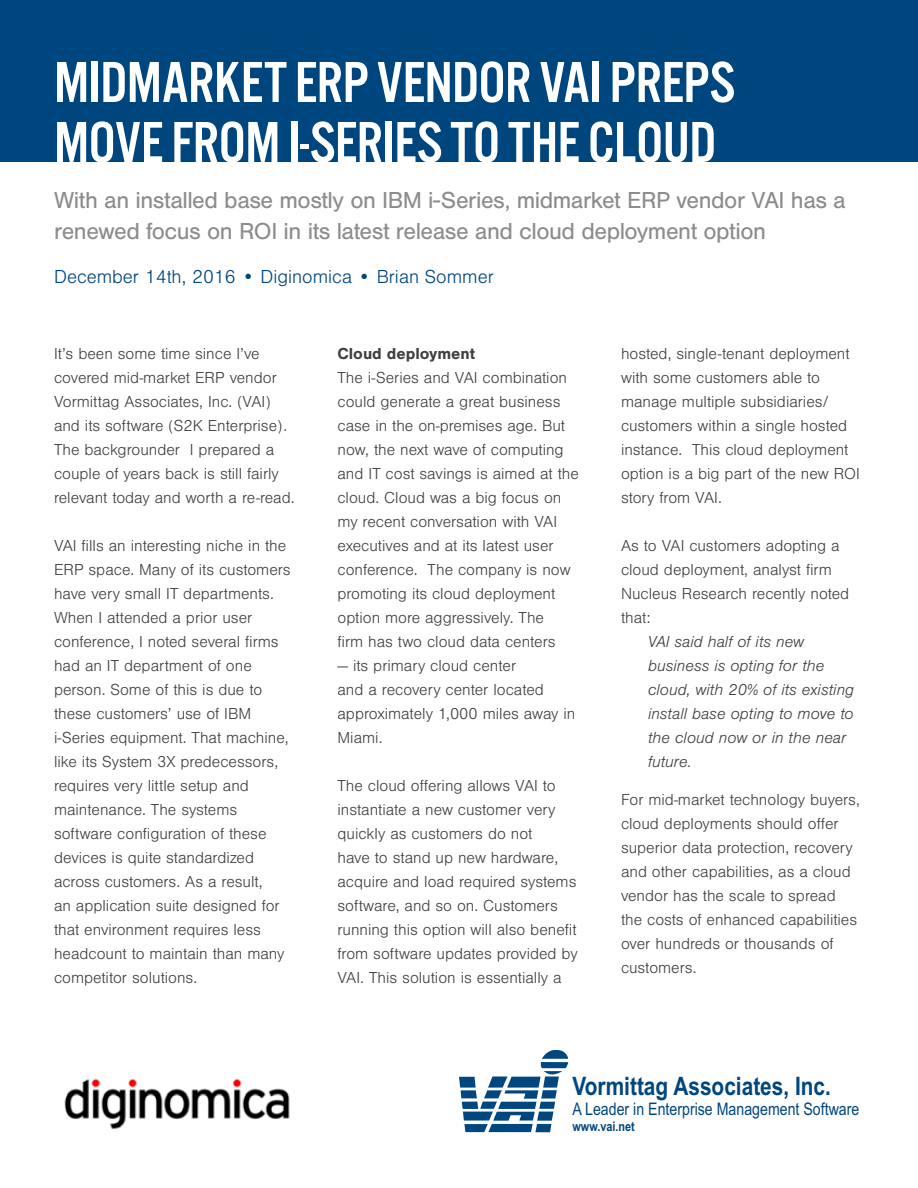
<style>
.page{position:relative;width:918px;height:1188px;background:#fff}
.page>*{position:absolute;margin:0;border:0;box-sizing:border-box;transform-origin:0 0}
.t1{font:60px/60px "Alternate Got No 3 D";letter-spacing:-.01em;color:#fff}
.t2{font:700 25.5px "Arial Narrow";color:#00467f}
.t3{font:24px/31.5px "Nimbus San";letter-spacing:-.02em;color:#8c8c8c}
.t4{font:300 19.5px "Nimbus San";color:#00467e}
.t5{font:17.25px "Arial Narrow";color:#00467f}
.t6{font:300 16.5px/24px "Nimbus San";color:#404040}
.t7{font:italic 300 16.5px/24px "Nimbus San";color:#404040}
.t8{font:700 16.5px "Nimbus San";color:#404040}
.t9{font:700 13.2px "Arial Narrow";color:#00467f}
</style>
<div class="page">
<div style="left:0;top:0;width:918px;height:161px;background:#00467e"></div>
<svg style="left:459px;top:1051px;width:109px;height:81px"></svg>
<img style="left:64px;top:1078px;width:226px;height:51px">
<h1 class="t1" style="left:54px;top:54px;width:683px">MIDMARKET ERP VENDOR VAI PREPS<br>MOVE FROM I-SERIES TO THE CLOUD</h1>
<h3 class="t3" style="left:54px;top:184px;width:793px">With an installed base mostly on IBM i-Series, midmarket ERP vendor VAI has a renewed focus on ROI in its latest release and cloud deployment option</h3>
<p class="t4" style="left:54px;top:267px;width:441px">December 14th, 2016 • Diginomica • Brian Sommer</p>
<p class="t6" style="left:54px;top:342px;width:242px">It’s been some time since I’ve covered mid-market ERP vendor<br>Vormittag Associates, Inc. (VAI) and its software (S2K Enterprise).<br>The backgrounder I prepared a couple of years back is still fairly relevant today and worth a re-read.</p>
<p class="t6" style="left:54px;top:534px;width:238px">VAI fills an interesting niche in the<br>ERP space. Many of its customers have very small IT departments.<br>When I attended a prior user conference, I noted several firms had an IT department of one person. Some of this is due to these customers’ use of IBM i-Series equipment. That machine, like its System 3X predecessors, requires very little setup and maintenance. The systems software configuration of these devices is quite standardized across customers. As a result,<br>an application suite designed for that environment requires less headcount to maintain than many competitor solutions.</p>
<p class="t8" style="left:338px;top:344px;width:139px">Cloud deployment</p>
<p class="t6" style="left:338px;top:366px;width:243px">The i-Series and VAI combination could generate a great business case in the on-premises age. But now, the next wave of computing and IT cost savings is aimed at the cloud. Cloud was a big focus on my recent conversation with VAI executives and at its latest user conference. The company is now promoting its cloud deployment option more aggressively. The<br>firm has two cloud data centers</p>
<p class="t6" style="left:338px;top:654px;width:239px">— its primary cloud center<br>and a recovery center located approximately 1,000 miles away in<br>Miami.</p>
<p class="t6" style="left:338px;top:774px;width:242px">The cloud offering allows VAI to instantiate a new customer very quickly as customers do not<br>have to stand up new hardware, acquire and load required systems software, and so on. Customers running this option will also benefit from software updates provided by<br>VAI. This solution is essentially a</p>
<p class="t6" style="left:621px;top:342px;width:240px">hosted, single-tenant deployment with some customers able to manage multiple subsidiaries/ customers within a single hosted instance. This cloud deployment option is a big part of the new ROI story from VAI.</p>
<p class="t6" style="left:621px;top:534px;width:230px">As to VAI customers adopting a cloud deployment, analyst firm<br>Nucleus Research recently noted that:</p>
<p class="t7" style="left:648px;top:630px;width:208px">VAI said half of its new business is opting for the cloud, with 20% of its existing install base opting to move to the cloud now or in the near future.</p>
<p class="t6" style="left:621px;top:788px;width:240px">For mid-market technology buyers, cloud deployments should offer superior data protection, recovery and other capabilities, as a cloud vendor has the scale to spread the costs of enhanced capabilities over hundreds or thousands of customers.</p>
<h2 class="t2" style="left:573px;top:1071px;width:260px">Vormittag Associates, Inc.</h2>
<p class="t5" style="left:573px;top:1097px;width:288px">A Leader in Enterprise Management Software</p>
<p class="t9" style="left:573px;top:1119px;width:64px">www.vai.net</p>
</div>
